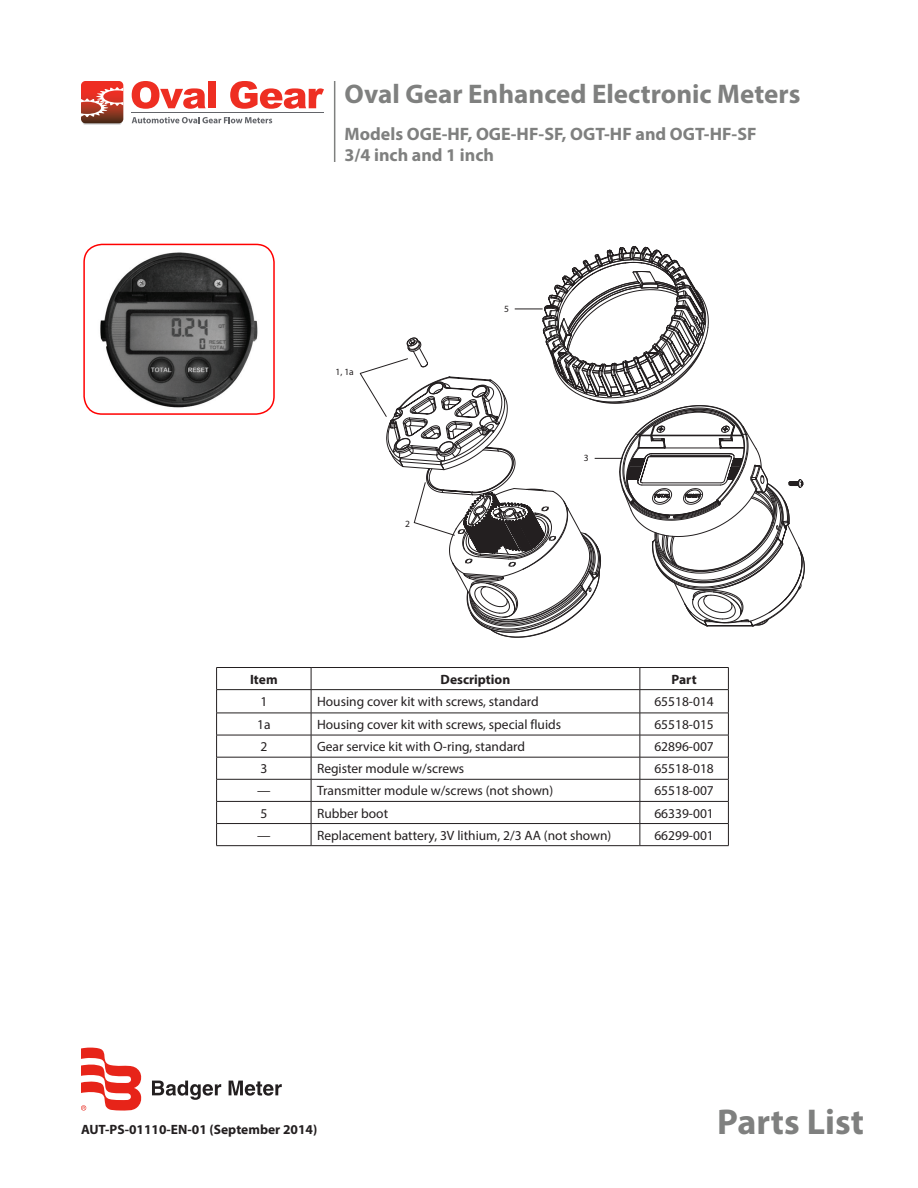
<style>
.page{position:relative;width:918px;height:1188px;background:#fff}
.page>*{position:absolute;margin:0;border:0;box-sizing:border-box;transform-origin:0 0}
.Cover_DocType{font:700 36px "Myriad Pro";color:#7f807f}
.Cover_ProdName_1st_L{font:700 27px "Myriad Pro";color:#7f807f}
.Cover_ProdName_2nd_L{font:700 18px/21px "Myriad Pro";color:#7f807f}
.Body{font:13.5px "Myriad Pro";color:#231f20}
.Cover_Footer_Left_1s{font:700 13.5px "Myriad Pro";color:#231f20}
.Body-2{font:700 13.5px "Myriad Pro";color:#231f20}
.t1{font:9.6px "Myriad Pro";color:#231f20}
</style>
<div class="page">
<hr style="left:334px;top:81px;width:1px;height:81px;background:#7f807f">
<div style="left:83px;top:120px;width:39px;height:5px;background:#9d9490;border-radius:2px"></div>
<hr style="left:132px;top:112px;width:192px;height:1px;background:#63656a">
<svg style="left:81px;top:81px;width:42px;height:42px;background:#c35244"></svg>
<svg style="left:132px;top:117px;width:140px;height:6px"></svg>
<svg style="left:132px;top:81px;width:74px;height:28px"></svg>
<div style="left:208px;top:81px;width:8px;height:27px;background:#ee2e22"></div>
<svg style="left:230px;top:81px;width:94px;height:28px"></svg>
<svg style="left:152px;top:1081px;width:69px;height:19px"></svg>
<svg style="left:229px;top:1081px;width:53px;height:15px"></svg>
<svg style="left:81px;top:1048px;width:61px;height:63px"></svg>
<svg style="left:359px;top:246px;width:446px;height:392px"></svg>
<hr style="left:216px;top:667px;width:95px;height:1px;background:#231f20">
<hr style="left:311px;top:667px;width:329px;height:1px;background:#231f20">
<hr style="left:640px;top:667px;width:89px;height:1px;background:#231f20">
<hr style="left:216px;top:689px;width:95px;height:1px;background:#231f20">
<hr style="left:311px;top:689px;width:329px;height:1px;background:#231f20">
<hr style="left:640px;top:689px;width:89px;height:1px;background:#231f20">
<hr style="left:216px;top:713px;width:95px;height:1px;background:#231f20">
<hr style="left:311px;top:713px;width:329px;height:1px;background:#231f20">
<hr style="left:640px;top:713px;width:89px;height:1px;background:#231f20">
<hr style="left:216px;top:735px;width:95px;height:1px;background:#231f20">
<hr style="left:311px;top:735px;width:329px;height:1px;background:#231f20">
<hr style="left:640px;top:735px;width:89px;height:1px;background:#231f20">
<hr style="left:216px;top:757px;width:95px;height:1px;background:#231f20">
<hr style="left:311px;top:757px;width:329px;height:1px;background:#231f20">
<hr style="left:640px;top:757px;width:89px;height:1px;background:#231f20">
<hr style="left:216px;top:779px;width:95px;height:1px;background:#231f20">
<hr style="left:311px;top:779px;width:329px;height:1px;background:#231f20">
<hr style="left:640px;top:779px;width:89px;height:1px;background:#231f20">
<hr style="left:216px;top:801px;width:95px;height:1px;background:#231f20">
<hr style="left:311px;top:801px;width:329px;height:1px;background:#231f20">
<hr style="left:640px;top:801px;width:89px;height:1px;background:#231f20">
<hr style="left:216px;top:823px;width:95px;height:1px;background:#231f20">
<svg style="left:216px;top:668px;width:1px;height:177px"></svg>
<hr style="left:311px;top:823px;width:329px;height:1px;background:#231f20">
<svg style="left:311px;top:668px;width:1px;height:177px"></svg>
<hr style="left:640px;top:823px;width:89px;height:1px;background:#231f20">
<svg style="left:640px;top:668px;width:1px;height:177px"></svg>
<svg style="left:728px;top:668px;width:1px;height:177px"></svg>
<hr style="left:216px;top:845px;width:95px;height:1px;background:#231f20">
<hr style="left:311px;top:845px;width:329px;height:1px;background:#231f20">
<hr style="left:640px;top:845px;width:89px;height:1px;background:#231f20">
<img style="left:92px;top:244px;width:174px;height:170px">
<div style="left:83px;top:244px;width:192px;height:171px;border:2px solid #f00;border-radius:18px"></div>
<p class="Cover_ProdName_1st_L" style="left:345px;top:76px;width:457px">Oval Gear Enhanced Electronic Meters</p>
<p class="Cover_ProdName_2nd_L" style="left:345px;top:123px;width:414px">Models OGE-HF, OGE-HF-SF, OGT-HF and OGT-HF-SF<br>3/4 inch and 1 inch</p>
<p class="t1" style="left:335px;top:366px;width:20px">1, 1a</p>
<p class="t1" style="left:405px;top:518px;width:6px">2</p>
<p class="t1" style="left:504px;top:303px;width:6px">5</p>
<p class="t1" style="left:584px;top:452px;width:6px">3</p>
<p class="Body-2" style="left:250px;top:670px;width:29px">Item</p>
<p class="Body-2" style="left:441px;top:670px;width:71px">Description</p>
<p class="Body-2" style="left:672px;top:670px;width:27px">Part</p>
<p class="Body" style="left:260px;top:693px;width:8px">1</p>
<p class="Body" style="left:317px;top:693px;width:223px">Housing cover kit with screws, standard</p>
<p class="Body" style="left:654px;top:693px;width:61px">65518-014</p>
<p class="Body" style="left:257px;top:716px;width:15px">1a</p>
<p class="Body" style="left:317px;top:716px;width:246px">Housing cover kit with screws, special fluids</p>
<p class="Body" style="left:654px;top:716px;width:61px">65518-015</p>
<p class="Body" style="left:260px;top:738px;width:8px">2</p>
<p class="Body" style="left:317px;top:738px;width:209px">Gear service kit with O-ring, standard</p>
<p class="Body" style="left:654px;top:738px;width:61px">62896-007</p>
<p class="Body" style="left:260px;top:760px;width:8px">3</p>
<p class="Body" style="left:317px;top:760px;width:149px">Register module w/screws</p>
<p class="Body" style="left:654px;top:760px;width:61px">65518-018</p>
<p class="Body" style="left:257px;top:783px;width:15px">—</p>
<p class="Body" style="left:317px;top:783px;width:238px">Transmitter module w/screws (not shown)</p>
<p class="Body" style="left:654px;top:783px;width:61px">65518-007</p>
<p class="Body" style="left:260px;top:805px;width:8px">5</p>
<p class="Body" style="left:317px;top:805px;width:73px">Rubber boot</p>
<p class="Body" style="left:654px;top:805px;width:61px">66339-001</p>
<p class="Body" style="left:257px;top:827px;width:15px">—</p>
<p class="Body" style="left:317px;top:827px;width:296px">Replacement battery, 3V lithium, 2/3 AA (not shown)</p>
<p class="Body" style="left:654px;top:827px;width:61px">66299-001</p>
<p class="Cover_Footer_Left_1s" style="left:81px;top:1121px;width:238px">AUT-PS-01110-EN-01 (September 2014)</p>
<p class="Cover_DocType" style="left:717px;top:1098px;width:148px">Parts List</p>
</div>
